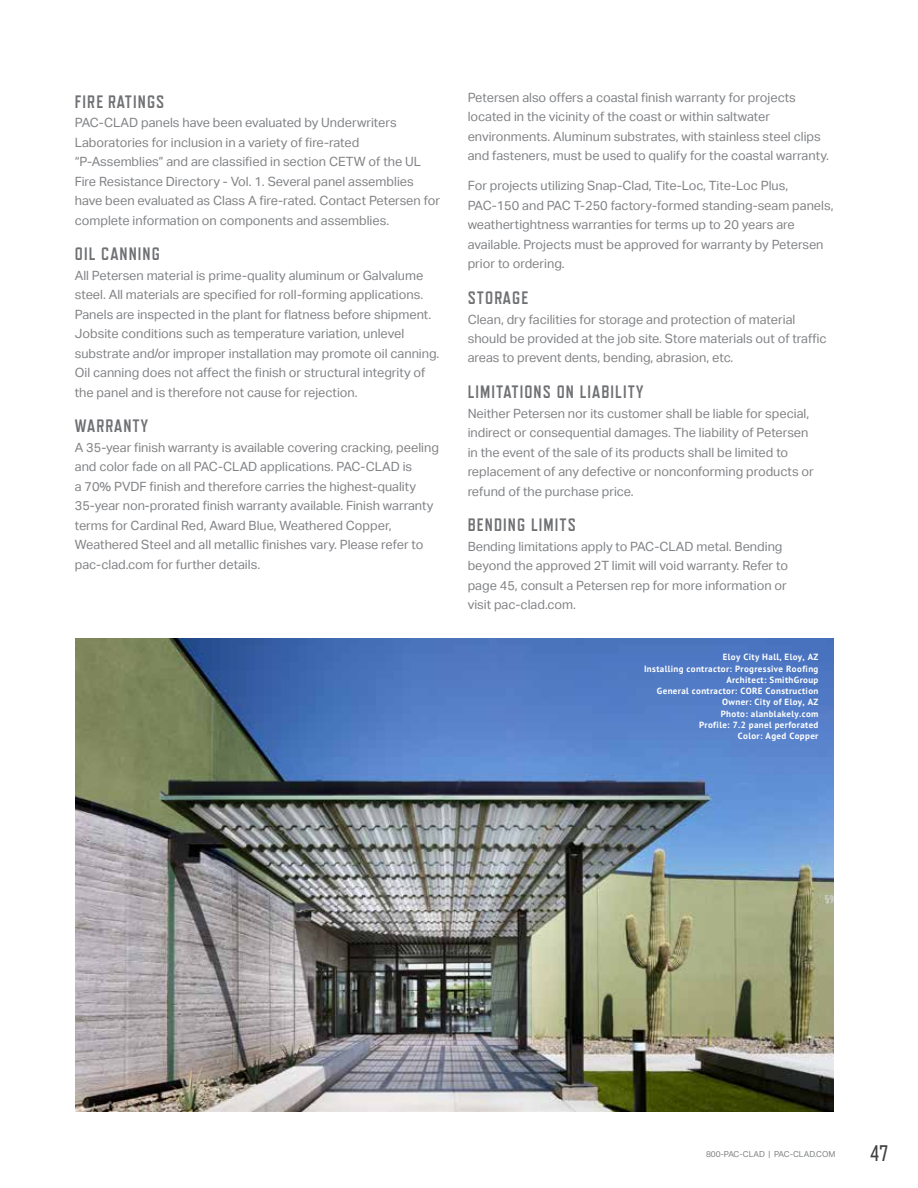
<style>
.page{position:relative;width:918px;height:1188px;background:#fff}
.page>*{position:absolute;margin:0;border:0;box-sizing:border-box;transform-origin:0 0}
.t1{font:22.5px "Refrigerator Deluxe";color:#414042}
.t2{font:700 18px "Refrigerator Deluxe";letter-spacing:.06em;color:#6f7073}
.t3{font:12.75px/19.5px "Aktiv Grotesk";color:#808285}
.t4{font:700 9px/11.2px "PT Sans Pro";letter-spacing:.04em;color:#fff;text-align:right}
.t5{font:8.25px "Aktiv Grotesk";color:#808285}
</style>
<div class="page">
<img style="left:75px;top:638px;width:759px;height:473px">
<h2 class="t2" style="left:75px;top:91px;width:91px">FIRE RATINGS</h2>
<p class="t3" style="left:75px;top:113px;width:367px">PAC-CLAD panels have been evaluated by Underwriters Laboratories for inclusion in a variety of fire-rated “P-Assemblies” and are classified in section CETW of the UL Fire Resistance Directory - Vol. 1. Several panel assemblies have been evaluated as Class A fire-rated. Contact Petersen for complete information on components and assemblies.</p>
<h2 class="t2" style="left:75px;top:244px;width:87px">OIL CANNING</h2>
<p class="t3" style="left:75px;top:266px;width:366px">All Petersen material is prime-quality aluminum or Galvalume steel. All materials are specified for roll-forming applications.<br>Panels are inspected in the plant for flatness before shipment.<br>Jobsite conditions such as temperature variation, unlevel substrate and/or improper installation may promote oil canning.<br>Oil canning does not affect the finish or structural integrity of the panel and is therefore not cause for rejection.</p>
<h2 class="t2" style="left:75px;top:416px;width:75px">WARRANTY</h2>
<p class="t3" style="left:75px;top:438px;width:366px">A 35-year finish warranty is available covering cracking, peeling and color fade on all PAC-CLAD applications. PAC-CLAD is<br>a 70% PVDF finish and therefore carries the highest-quality 35-year non-prorated finish warranty available. Finish warranty terms for Cardinal Red, Award Blue, Weathered Copper, Weathered Steel and all metallic finishes vary. Please refer to pac-clad.com for further details.</p>
<p class="t3" style="left:468px;top:87px;width:363px">Petersen also offers a coastal finish warranty for projects located in the vicinity of the coast or within saltwater environments. Aluminum substrates, with stainless steel clips and fasteners, must be used to qualify for the coastal warranty.</p>
<p class="t3" style="left:468px;top:176px;width:367px">For projects utilizing Snap-Clad, Tite-Loc, Tite-Loc Plus, PAC-150 and PAC T-250 factory-formed standing-seam panels, weathertightness warranties for terms up to 20 years are available. Projects must be approved for warranty by Petersen prior to ordering.</p>
<h2 class="t2" style="left:468px;top:287px;width:62px">STORAGE</h2>
<p class="t3" style="left:468px;top:309px;width:360px">Clean, dry facilities for storage and protection of material should be provided at the job site. Store materials out of traffic areas to prevent dents, bending, abrasion, etc.</p>
<h2 class="t2" style="left:468px;top:381px;width:177px">LIMITATIONS ON LIABILITY</h2>
<p class="t3" style="left:468px;top:403px;width:348px">Neither Petersen nor its customer shall be liable for special, indirect or consequential damages. The liability of Petersen in the event of the sale of its products shall be limited to replacement of any defective or nonconforming products or refund of the purchase price.</p>
<h2 class="t2" style="left:468px;top:514px;width:110px">BENDING LIMITS</h2>
<p class="t3" style="left:468px;top:536px;width:322px">Bending limitations apply to PAC-CLAD metal. Bending beyond the approved 2T limit will void warranty. Refer to page 45, consult a Petersen rep for more information or visit pac-clad.com.</p>
<p class="t4" style="left:644px;top:651px;width:176px">Eloy City Hall, Eloy, AZ<br>Installing contractor: Progressive Roofing<br>Architect: SmithGroup<br>General contractor: CORE Construction<br>Owner: City of Eloy, AZ<br>Photo: alanblakely.com<br>Profile: 7.2 panel perforated<br>Color: Aged Copper</p>
<p class="t5" style="left:706px;top:1150px;width:131px">800-PAC-CLAD | PAC-CLAD.COM</p>
<h1 class="t1" style="left:870px;top:1140px;width:20px">47</h1>
</div>
